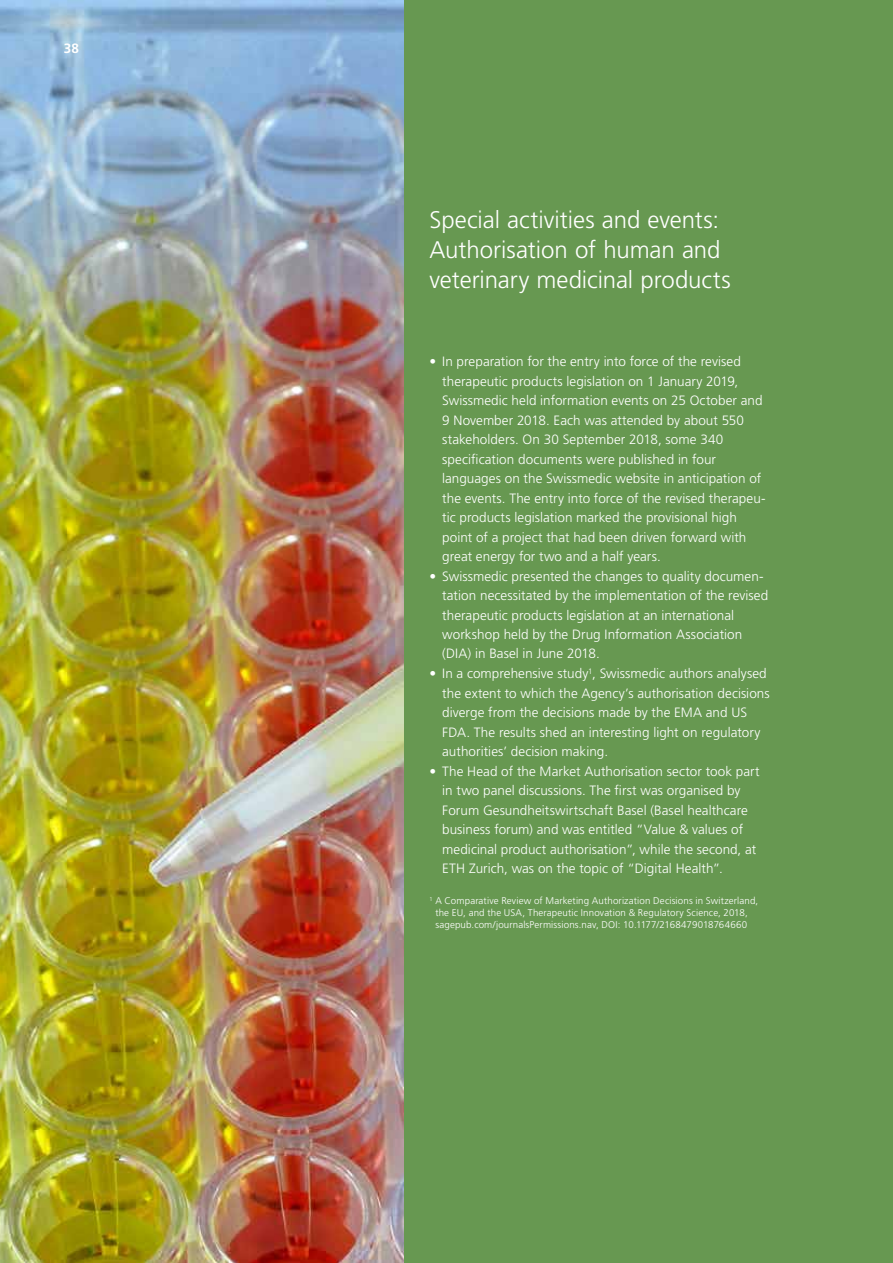
<style>
.page{position:relative;width:893px;height:1263px;background:#679851}
.page>*{position:absolute;margin:0;border:0;box-sizing:border-box;transform-origin:0 0}
.t1{font:300 24px/30px "Frutiger LT Std";color:#fff}
.t2{font:300 13.5px/19.5px "Frutiger LT Std";letter-spacing:.005em;color:#fff}
.t3{font:700 13.5px "Frutiger LT Std";color:#fff}
.t4{font:300 9.75px/11.7px "Frutiger LT Std";letter-spacing:.015em;color:#fff;text-align:center}
</style>
<div class="page">
<img style="left:0;top:0;width:404px;height:1263px">
<p class="t3" style="left:64px;top:40px;width:17px">38</p>
<h1 class="t1" style="left:429px;top:205px;width:303px">Special activities and events:<br>Authorisation of human and veterinary medicinal products</h1>
<p class="t2" style="left:442px;top:352px;width:325px;text-indent:-13px">• In preparation for the entry into force of the revised therapeutic products legislation on 1 January 2019, Swissmedic held information events on 25 October and 9 November 2018. Each was attended by about 550 stakeholders. On 30 September 2018, some 340 specification documents were published in four languages on the Swissmedic website in anticipation of the events. The entry into force of the revised therapeu&shy;tic products legislation marked the provisional high point of a project that had been driven forward with great energy for two and a half years.</p>
<p class="t2" style="left:442px;top:566px;width:328px;text-indent:-13px">• Swissmedic presented the changes to quality documen&shy;tation necessitated by the implementation of the revised therapeutic products legislation at an international workshop held by the Drug Information Association (DIA) in Basel in June 2018.</p>
<p class="t2" style="left:442px;top:664px;width:329px;text-indent:-13px">• In a comprehensive study<sup>1</sup>, Swissmedic authors analysed the extent to which the Agency’s authorisation decisions diverge from the decisions made by the EMA and US FDA. The results shed an interesting light on regulatory authorities’ decision making.</p>
<p class="t2" style="left:442px;top:761px;width:319px;text-indent:-13px">• The Head of the Market Authorisation sector took part in two panel discussions. The first was organised by Forum Gesundheitswirtschaft Basel (Basel healthcare business forum) and was entitled “Value &amp; values of medicinal product authorisation”, while the second, at ETH Zurich, was on the topic of “Digital Health”.</p>
<p class="t4" style="left:429px;top:895px;width:330px"><sup>1</sup> A Comparative Review of Marketing Authorization Decisions in Switzerland, the EU, and the USA, Therapeutic Innovation &amp; Regulatory Science, 2018, sagepub.com/journalsPermissions.nav, DOI: 10.1177/2168479018764660</p>
</div>
